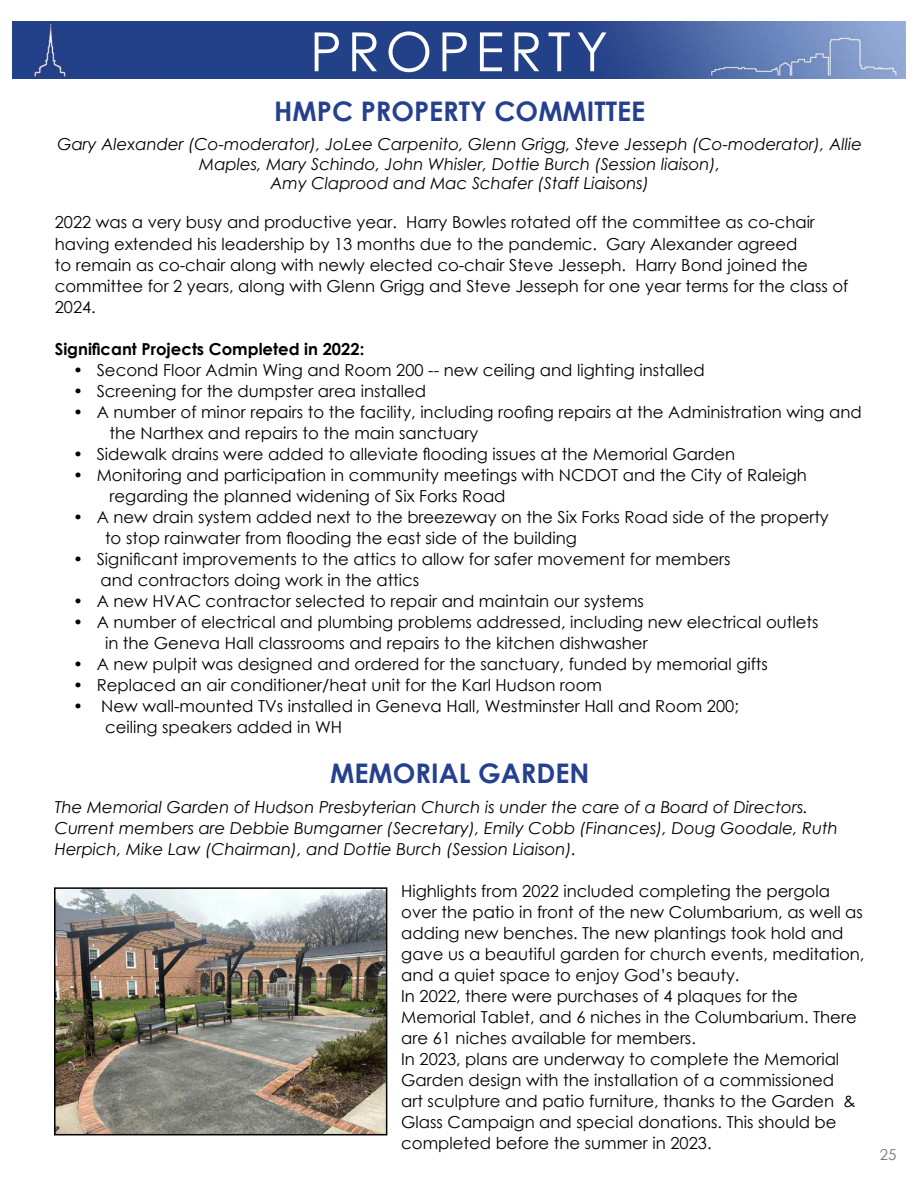
<style>
.page{position:relative;width:918px;height:1188px;background:#fff}
.page>*{position:absolute;margin:0;border:0;box-sizing:border-box;transform-origin:0 0}
.t1{font:54px "Century Gothic";letter-spacing:.1em;color:#fff}
.t2{font:700 27px "Century Gothic";color:#25408f}
.t3{font:16.5px/21px "Century Gothic";color:#000}
.t4{font:italic 16.5px/19.8px "Century Gothic";color:#000;text-align:center}
.t5{font:700 16.5px "Century Gothic";color:#000}
.t6{font:15px "Century Gothic";color:#77787b}
</style>
<div class="page">
<img style="left:12px;top:22px;width:894px;height:56px">
<img style="left:57px;top:890px;width:327px;height:242px">
<div style="left:54px;top:887px;width:333px;height:248px;border:2px solid #000"></div>
<h1 class="t1" style="left:310px;top:14px;width:300px">PROPERTY</h1>
<h2 class="t2" style="left:274px;top:91px;width:372px">HMPC PROPERTY COMMITTEE</h2>
<p class="t4" style="left:57px;top:134px;width:806px">Gary Alexander (Co-moderator), JoLee Carpenito, Glenn Grigg, Steve Jesseph (Co-moderator), Allie<br>Maples, Mary Schindo, John Whisler, Dottie Burch (Session liaison),<br>Amy Claprood and Mac Schafer (Staff Liaisons)</p>
<p class="t3" style="left:55px;top:212px;width:795px">2022 was a very busy and productive year. Harry Bowles rotated off the committee as co-chair having extended his leadership by 13 months due to the pandemic. Gary Alexander agreed<br>to remain as co-chair along with newly elected co-chair Steve Jesseph. Harry Bond joined the committee for 2 years, along with Glenn Grigg and Steve Jesseph for one year terms for the class of 2024.</p>
<p class="t5" style="left:55px;top:336px;width:311px">Significant Projects Completed in 2022:</p>
<p class="t3" style="left:73px;top:359px;width:633px">• Second Floor Admin Wing and Room 200 -- new ceiling and lighting installed</p>
<p class="t3" style="left:73px;top:380px;width:354px">• Screening for the dumpster area installed</p>
<p class="t3" style="left:110px;top:401px;width:754px;text-indent:-37px">• A number of minor repairs to the facility, including roofing repairs at the Administration wing and the Narthex and repairs to the main sanctuary</p>
<p class="t3" style="left:73px;top:443px;width:664px">• Sidewalk drains were added to alleviate flooding issues at the Memorial Garden</p>
<p class="t3" style="left:110px;top:464px;width:699px;text-indent:-37px">• Monitoring and participation in community meetings with NCDOT and the City of Raleigh regarding the planned widening of Six Forks Road</p>
<p class="t3" style="left:105px;top:506px;width:725px;text-indent:-32px">• A new drain system added next to the breezeway on the Six Forks Road side of the property to stop rainwater from flooding the east side of the building</p>
<p class="t3" style="left:100px;top:548px;width:632px;text-indent:-27px">• Significant improvements to the attics to allow for safer movement for members and contractors doing work in the attics</p>
<p class="t3" style="left:73px;top:590px;width:572px">• A new HVAC contractor selected to repair and maintain our systems</p>
<p class="t3" style="left:105px;top:611px;width:715px;text-indent:-32px">• A number of electrical and plumbing problems addressed, including new electrical outlets in the Geneva Hall classrooms and repairs to the kitchen dishwasher</p>
<p class="t3" style="left:73px;top:653px;width:696px">• A new pulpit was designed and ordered for the sanctuary, funded by memorial gifts</p>
<p class="t3" style="left:73px;top:674px;width:531px">• Replaced an air conditioner/heat unit for the Karl Hudson room</p>
<p class="t3" style="left:105px;top:695px;width:635px;text-indent:-32px">• New wall-mounted TVs installed in Geneva Hall, Westminster Hall and Room 200; ceiling speakers added in WH</p>
<h2 class="t2" style="left:330px;top:753px;width:261px">MEMORIAL GARDEN</h2>
<p class="t4" style="left:55px;top:796px;width:785px;line-height:21px;text-align:left">The Memorial Garden of Hudson Presbyterian Church is under the care of a Board of Directors.<br>Current members are Debbie Bumgarner (Secretary), Emily Cobb (Finances), Doug Goodale, Ruth<br>Herpich, Mike Law (Chairman), and Dottie Burch (Session Liaison).</p>
<p class="t3" style="left:401px;top:880px;width:465px">Highlights from 2022 included completing the pergola over the patio in front of the new Columbarium, as well as adding new benches. The new plantings took hold and gave us a beautiful garden for church events, meditation, and a quiet space to enjoy God’s beauty.<br>In 2022, there were purchases of 4 plaques for the Memorial Tablet, and 6 niches in the Columbarium. There are 61 niches available for members.<br>In 2023, plans are underway to complete the Memorial Garden design with the installation of a commissioned<br>art sculpture and patio furniture, thanks to the Garden &amp; Glass Campaign and special donations. This should be completed before the summer in 2023.</p>
<p class="t6" style="left:880px;top:1144px;width:18px">25</p>
</div>
